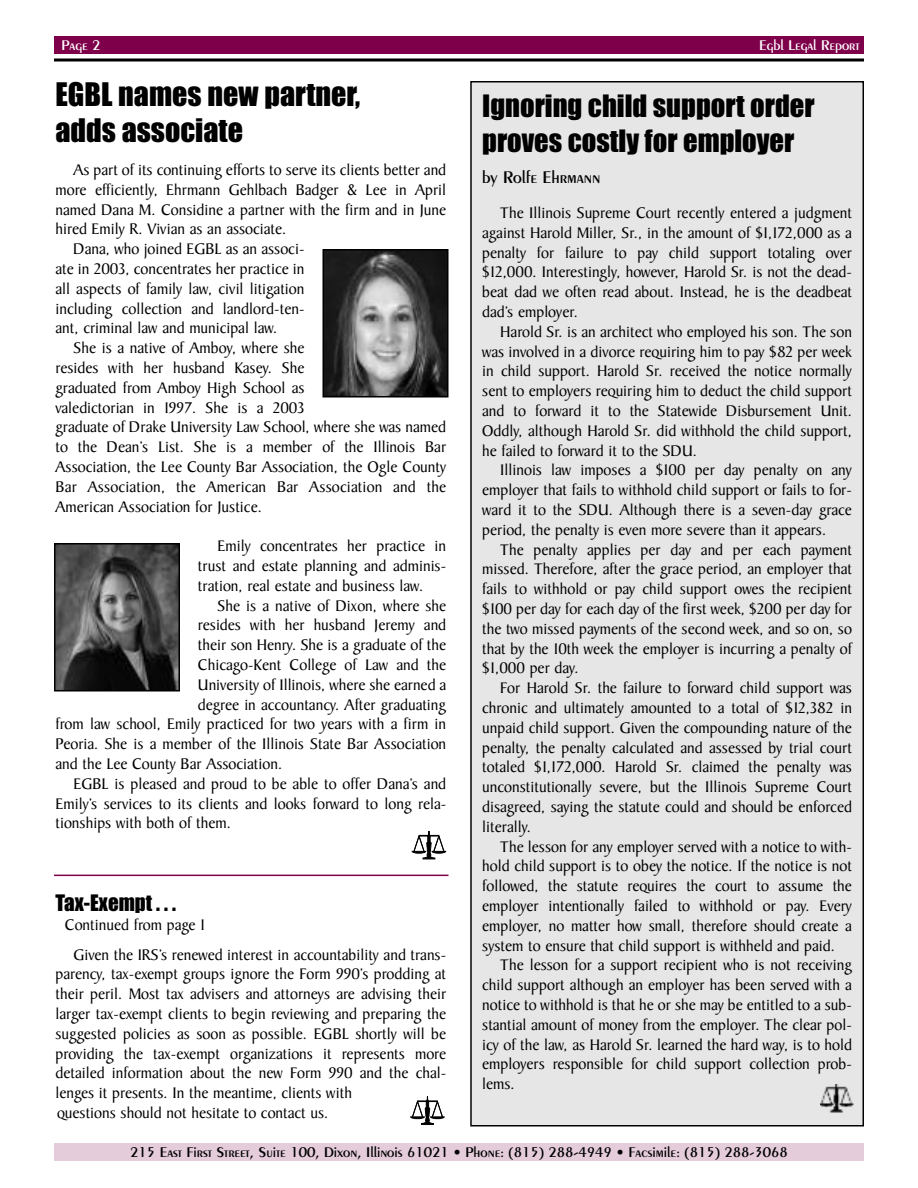
<style>
.page{position:relative;width:918px;height:1188px;background:#fff}
.page>*{position:absolute;margin:0;border:0;box-sizing:border-box;transform-origin:0 0}
.t1{font:30px/36px "Impact";color:#000}
.t2{font:28.5px/34.2px "Impact";color:#000}
.t3{font:21px "Impact";color:#000}
.t4{font:600 18px "Peignot";color:#000}
.t5{font:16.5px/19.8px "Baker Signet";color:#000;text-align:justify}
.t6{font:600 15px "Peignot";color:#000}
.t7{font:600 15px "Peignot";color:#fff}
</style>
<div class="page">
<svg style="left:54px;top:58px;width:810px;height:4px;background:#3f3f3f"></svg>
<div style="left:54px;top:1143px;width:810px;height:18px;background:#e5ccdb"></div>
<div style="left:54px;top:36px;width:810px;height:18px;background:#7e004b"></div>
<hr style="left:54px;top:875px;width:394px;height:1px;background:#7e004b">
<div style="left:473px;top:84px;width:388px;height:1039px;background:#e6e6e6"></div>
<img style="left:820px;top:1084px;width:34px;height:29px">
<div style="left:470px;top:81px;width:394px;height:1045px;border:2px solid #000"></div>
<svg style="left:412px;top:831px;width:34px;height:28px"></svg>
<svg style="left:410px;top:1096px;width:34px;height:29px"></svg>
<img style="left:57px;top:546px;width:120px;height:143px">
<div style="left:54px;top:543px;width:126px;height:149px;border:2px solid #000"></div>
<img style="left:325px;top:252px;width:120px;height:143px">
<div style="left:322px;top:249px;width:126px;height:149px;border:2px solid #000"></div>
<p class="t7" style="left:62px;top:39px;width:41px">Page 2</p>
<p class="t7" style="left:759px;top:39px;width:102px">Egbl Legal Report</p>
<h1 class="t1" style="left:55px;top:78px;width:306px">EGBL names new partner, adds associate</h1>
<h2 class="t2" style="left:482px;top:90px;width:334px">Ignoring child support order proves costly for employer</h2>
<p class="t4" style="left:482px;top:170px;width:120px">by Rolfe Ehrmann</p>
<p class="t5" style="left:482px;top:205px;width:371px;text-indent:18px">The Illinois Supreme Court recently entered a judgment against Harold Miller, Sr., in the amount of $1,172,000 as a penalty for failure to pay child support totaling over $12,000. Interestingly, however, Harold Sr. is not the dead&shy;beat dad we often read about. Instead, he is the deadbeat dad’s employer.</p>
<p class="t5" style="left:482px;top:323px;width:371px;text-indent:18px">Harold Sr. is an architect who employed his son. The son was involved in a divorce requiring him to pay $82 per week in child support. Harold Sr. received the notice normally sent to employers requiring him to deduct the child support and to forward it to the Statewide Disbursement Unit.<br>Oddly, although Harold Sr. did withhold the child support, he failed to forward it to the SDU.</p>
<p class="t5" style="left:482px;top:462px;width:371px;text-indent:18px">Illinois law imposes a $100 per day penalty on any employer that fails to withhold child support or fails to for&shy;ward it to the SDU. Although there is a seven-day grace period, the penalty is even more severe than it appears.</p>
<p class="t5" style="left:482px;top:541px;width:371px;text-indent:18px">The penalty applies per day and per each payment missed. Therefore, after the grace period, an employer that fails to withhold or pay child support owes the recipient $100 per day for each day of the first week, $200 per day for the two missed payments of the second week, and so on, so that by the 10th week the employer is incurring a penalty of $1,000 per day.</p>
<p class="t5" style="left:482px;top:680px;width:371px;text-indent:18px">For Harold Sr. the failure to forward child support was chronic and ultimately amounted to a total of $12,382 in unpaid child support. Given the compounding nature of the penalty, the penalty calculated and assessed by trial court totaled $1,172,000. Harold Sr. claimed the penalty was unconstitutionally severe, but the Illinois Supreme Court disagreed, saying the statute could and should be enforced literally.</p>
<p class="t5" style="left:482px;top:838px;width:371px;text-indent:18px">The lesson for any employer served with a notice to with&shy;hold child support is to obey the notice. If the notice is not followed, the statute requires the court to assume the employer intentionally failed to withhold or pay. Every employer, no matter how small, therefore should create a system to ensure that child support is withheld and paid.</p>
<p class="t5" style="left:482px;top:957px;width:371px;text-indent:18px">The lesson for a support recipient who is not receiving child support although an employer has been served with a notice to withhold is that he or she may be entitled to a sub&shy;stantial amount of money from the employer. The clear pol&shy;icy of the law, as Harold Sr. learned the hard way, is to hold employers responsible for child support collection prob&shy;lems.</p>
<p class="t5" style="left:73px;top:162px;width:374px">As part of its continuing efforts to serve its clients better and</p>
<p class="t5" style="left:55px;top:181px;width:392px">more efficiently, Ehrmann Gehlbach Badger &amp; Lee in April</p>
<p class="t5" style="left:55px;top:201px;width:392px">named Dana M. Considine a partner with the firm and in June</p>
<p class="t5" style="left:55px;top:221px;width:232px">hired Emily R. Vivian as an associate.</p>
<p class="t5" style="left:73px;top:241px;width:233px">Dana, who joined EGBL as an associ-</p>
<p class="t5" style="left:55px;top:261px;width:251px">ate in 2003, concentrates her practice in</p>
<p class="t5" style="left:55px;top:280px;width:251px">all aspects of family law, civil litigation</p>
<p class="t5" style="left:55px;top:300px;width:251px">including collection and landlord-ten-</p>
<p class="t5" style="left:55px;top:320px;width:224px">ant, criminal law and municipal law.</p>
<p class="t5" style="left:73px;top:340px;width:233px">She is a native of Amboy, where she</p>
<p class="t5" style="left:55px;top:360px;width:251px">resides with her husband Kasey. She</p>
<p class="t5" style="left:55px;top:379px;width:251px">graduated from Amboy High School as</p>
<p class="t5" style="left:55px;top:399px;width:251px">valedictorian in 1997. She is a 2003</p>
<p class="t5" style="left:55px;top:419px;width:392px">graduate of Drake University Law School, where she was named</p>
<p class="t5" style="left:55px;top:439px;width:392px">to the Dean’s List. She is a member of the Illinois Bar</p>
<p class="t5" style="left:55px;top:459px;width:392px">Association, the Lee County Bar Association, the Ogle County</p>
<p class="t5" style="left:55px;top:478px;width:392px">Bar Association, the American Bar Association and the</p>
<p class="t5" style="left:55px;top:498px;width:208px">American Association for Justice.</p>
<p class="t5" style="left:198px;top:538px;width:250px;text-indent:19px">Emily concentrates her practice in trust and estate planning and adminis&shy;tration, real estate and business law.</p>
<p class="t5" style="left:217px;top:597px;width:230px">She is a native of Dixon, where she</p>
<p class="t5" style="left:198px;top:617px;width:250px">resides with her husband Jeremy and</p>
<p class="t5" style="left:198px;top:637px;width:250px">their son Henry. She is a graduate of the</p>
<p class="t5" style="left:198px;top:657px;width:250px">Chicago-Kent College of Law and the</p>
<p class="t5" style="left:198px;top:676px;width:250px">University of Illinois, where she earned a</p>
<p class="t5" style="left:198px;top:696px;width:250px">degree in accountancy. After graduating</p>
<p class="t5" style="left:55px;top:716px;width:392px">from law school, Emily practiced for two years with a firm in</p>
<p class="t5" style="left:55px;top:736px;width:392px">Peoria. She is a member of the Illinois State Bar Association</p>
<p class="t5" style="left:55px;top:756px;width:228px">and the Lee County Bar Association.</p>
<p class="t5" style="left:73px;top:775px;width:374px">EGBL is pleased and proud to be able to offer Dana’s and</p>
<p class="t5" style="left:55px;top:795px;width:392px">Emily’s services to its clients and looks forward to long rela-</p>
<p class="t5" style="left:55px;top:815px;width:177px">tionships with both of them.</p>
<p class="t3" style="left:56px;top:891px;width:122px">Tax-Exempt . . .</p>
<p class="t5" style="left:65px;top:917px;width:142px">Continued from page 1</p>
<p class="t5" style="left:55px;top:946px;width:392px;text-align:left;text-indent:18px">Given the IRS’s renewed interest in accountability and trans&shy;parency, tax-exempt groups ignore the Form 990’s prodding at their peril. Most tax advisers and attorneys are advising their larger tax-exempt clients to begin reviewing and preparing the suggested policies as soon as possible. EGBL shortly will be providing the tax-exempt organizations it represents more detailed information about the new Form 990 and the chal&shy;lenges it presents. In the meantime, clients with<br>questions should not hesitate to contact us.</p>
<p class="t6" style="left:130px;top:1146px;width:659px">215 East First Street, Suite 100, Dixon, Illinois 61021 • Phone: (815) 288-4949 • Facsimile: (815) 288-3068</p>
</div>
